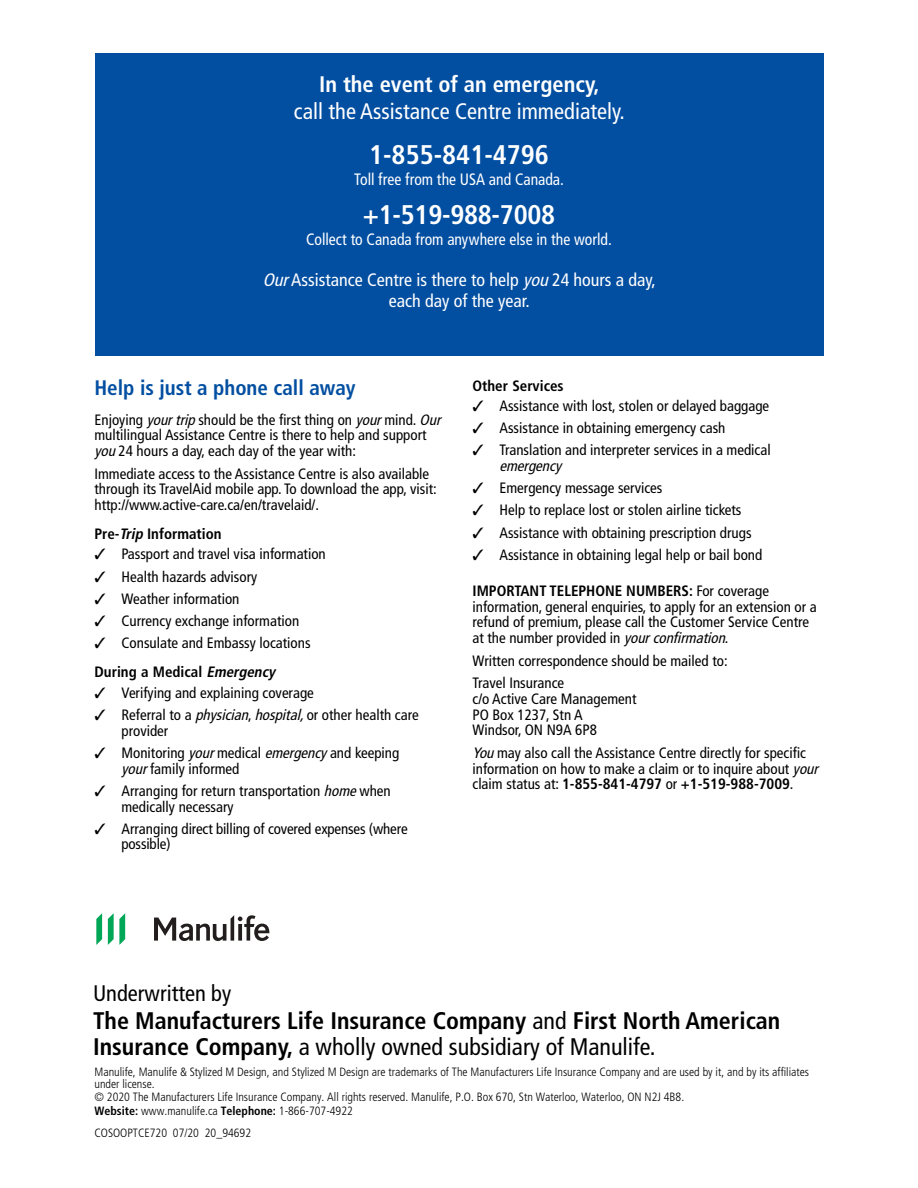
<style>
.page{position:relative;width:918px;height:1188px;background:#fff}
.page>*{position:absolute;margin:0;border:0;box-sizing:border-box;transform-origin:0 0}
.Reverse_hilite_pg3{font:700 condensed 27px "Frutiger LT Std";letter-spacing:-.005em;color:#fff}
.Subtitle{font:700 condensed 24px/25.5px "Frutiger LT Std";color:#000}
.Reverse_hilight_15{font:condensed 22.5px/27px "Frutiger LT Std";color:#fff;text-align:center}
.Subtitle-2{font:condensed 22.5px "Frutiger LT Std";color:#000}
.Subhead_blue_H2{font:700 condensed 21px "Frutiger LT Std";color:#024ea1}
.body_hilite_reverse{font:condensed 18px/21px "Frutiger LT Std";color:#fff;text-align:center}
.body_hilite_reverse-2{font:condensed 16.5px "Frutiger LT Std";color:#fff;scale:.95 1}
.BODY_TEXT{font:condensed 15px/15.8px "Frutiger LT Std";color:#000}
.H3_body{font:700 condensed 15px "Frutiger LT Std";color:#000}
.t1{font:300 condensed 12px/12px "Frutiger LT Std";color:#000}
.s1{font-weight:700}
.s2{font-style:italic}
.s3{font-weight:400}
</style>
<div class="page">
<div style="left:95px;top:54px;width:729px;height:302px;background:#024ea1"></div>
<svg style="left:154px;top:915px;width:116px;height:26px"></svg>
<svg style="left:108px;top:913px;width:17px;height:32px"></svg>
<svg style="left:96px;top:913px;width:6px;height:32px"></svg>
<p class="Reverse_hilight_15" style="left:294px;top:70px;width:333px"><span class="s1">In the event of an emergency,<br></span>call the Assistance Centre immediately.</p>
<p class="Reverse_hilite_pg3" style="left:369px;top:139px;width:181px">1-855-841-4796</p>
<p class="body_hilite_reverse-2" style="left:354px;top:170px;width:222px">Toll free from the USA and Canada.</p>
<p class="Reverse_hilite_pg3" style="left:363px;top:199px;width:194px">+1-519-988-7008</p>
<p class="body_hilite_reverse-2" style="left:306px;top:230px;width:323px">Collect to Canada from anywhere else in the world.</p>
<p class="body_hilite_reverse" style="left:263px;top:270px;width:395px"><span class="s2">Our</span>Assistance Centre is there to help <span class="s2">you</span>24 hours a day, each day of the year.</p>
<h2 class="Subhead_blue_H2" style="left:94px;top:376px;width:263px">Help is just a phone call away</h2>
<p class="BODY_TEXT" style="left:94px;top:412px;width:352px">Enjoying <span class="s2">yourtrip</span>should be the first thing on <span class="s2">your</span>mind. <span class="s2">Our </span>multilingual Assistance Centre is there to help and support <span class="s2">you</span>24 hours a day, each day of the year with:</p>
<p class="BODY_TEXT" style="left:94px;top:466px;width:344px">Immediate access to the Assistance Centre is also available through its TravelAid mobile app. To download the app, visit: http://www.active-care.ca/en/travelaid/.</p>
<h3 class="H3_body" style="left:94px;top:525px;width:129px">Pre-<span class="s2">Trip</span> Information</h3>
<p class="BODY_TEXT" style="left:94px;top:546px;width:233px">✓ Passport and travel visa information</p>
<p class="BODY_TEXT" style="left:94px;top:569px;width:164px">✓ Health hazards advisory</p>
<p class="BODY_TEXT" style="left:94px;top:591px;width:147px">✓ Weather information</p>
<p class="BODY_TEXT" style="left:94px;top:613px;width:206px">✓ Currency exchange information</p>
<p class="BODY_TEXT" style="left:94px;top:635px;width:218px">✓ Consulate and Embassy locations</p>
<h3 class="H3_body" style="left:94px;top:663px;width:186px">During a Medical <span class="s2">Emergency</span></h3>
<p class="BODY_TEXT" style="left:94px;top:685px;width:221px">✓ Verifying and explaining coverage</p>
<p class="BODY_TEXT" style="left:122px;top:707px;width:299px;text-indent:-27px">✓ Referral to a <span class="s2">physician</span>, <span class="s2">hospital,</span>or other health care provider</p>
<p class="BODY_TEXT" style="left:122px;top:745px;width:279px;text-indent:-27px">✓ Monitoring <span class="s2">your</span>medical <span class="s2">emergency</span>and keeping <span class="s2">your</span>family informed</p>
<p class="BODY_TEXT" style="left:122px;top:783px;width:271px;text-indent:-27px">✓ Arranging for return transportation <span class="s2">home</span>when medically necessary</p>
<p class="BODY_TEXT" style="left:122px;top:821px;width:288px;text-indent:-27px">✓ Arranging direct billing of covered expenses (where possible)</p>
<h3 class="H3_body" style="left:472px;top:377px;width:93px">Other Services</h3>
<p class="BODY_TEXT" style="left:472px;top:398px;width:298px">✓ Assistance with lost, stolen or delayed baggage</p>
<p class="BODY_TEXT" style="left:472px;top:420px;width:255px">✓ Assistance in obtaining emergency cash</p>
<p class="BODY_TEXT" style="left:500px;top:442px;width:273px;text-indent:-27px">✓ Translation and interpreter services in a medical <span class="s2">emergency</span></p>
<p class="BODY_TEXT" style="left:472px;top:480px;width:191px">✓ Emergency message services</p>
<p class="BODY_TEXT" style="left:472px;top:503px;width:271px">✓ Help to replace lost or stolen airline tickets</p>
<p class="BODY_TEXT" style="left:472px;top:525px;width:281px">✓ Assistance with obtaining prescription drugs</p>
<p class="BODY_TEXT" style="left:472px;top:547px;width:291px">✓ Assistance in obtaining legal help or bail bond</p>
<p class="BODY_TEXT" style="left:472px;top:583px;width:346px"><span class="s1">IMPORTANT TELEPHONE NUMBERS:</span> For coverage information, general enquiries, to apply for an extension or a refund of premium, please call the Customer Service Centre at the number provided in <span class="s2">yourconfirmation</span>.</p>
<p class="BODY_TEXT" style="left:472px;top:653px;width:257px">Written correspondence should be mailed to:</p>
<p class="BODY_TEXT" style="left:472px;top:675px;width:166px">Travel Insurance<br>c/o Active Care Management<br>PO Box 1237, Stn A<br>Windsor, ON N9A 6P8</p>
<p class="BODY_TEXT" style="left:472px;top:745px;width:351px"><span class="s2">You</span>may also call the Assistance Centre directly for specific information on how to make a claim or to inquire about <span class="s2">your </span>claim status at: <span class="s1">1-855-841-4797</span> or <span class="s1">+1-519-988-7009</span>.</p>
<p class="Subtitle-2" style="left:93px;top:980px;width:140px">Underwritten by</p>
<p class="Subtitle" style="left:93px;top:1008px;width:689px">The Manufacturers Life Insurance Company <span class="s3">and</span> First North American<br>Insurance Company, <span class="s3">a wholly owned subsidiary of Manulife.</span></p>
<p class="t1" style="left:94px;top:1066px;width:716px">Manulife, Manulife &amp; Stylized M Design, and Stylized M Design are trademarks of The Manufacturers Life Insurance Company and are used by it, and by its affiliates under license.</p>
<p class="t1" style="left:94px;top:1091px;width:591px">© 2020 The Manufacturers Life Insurance Company. All rights reserved. Manulife, P.O. Box 670, Stn Waterloo, Waterloo, ON N2J 4B8.</p>
<p class="t1" style="left:94px;top:1100px;width:260px;line-height:22.5px"><span class="s1">Website:</span> www.manulife.ca <span class="s1">Telephone:</span> 1-866-707-4922<br>COSOOPTCE720 07/20 20_94692</p>
</div>
